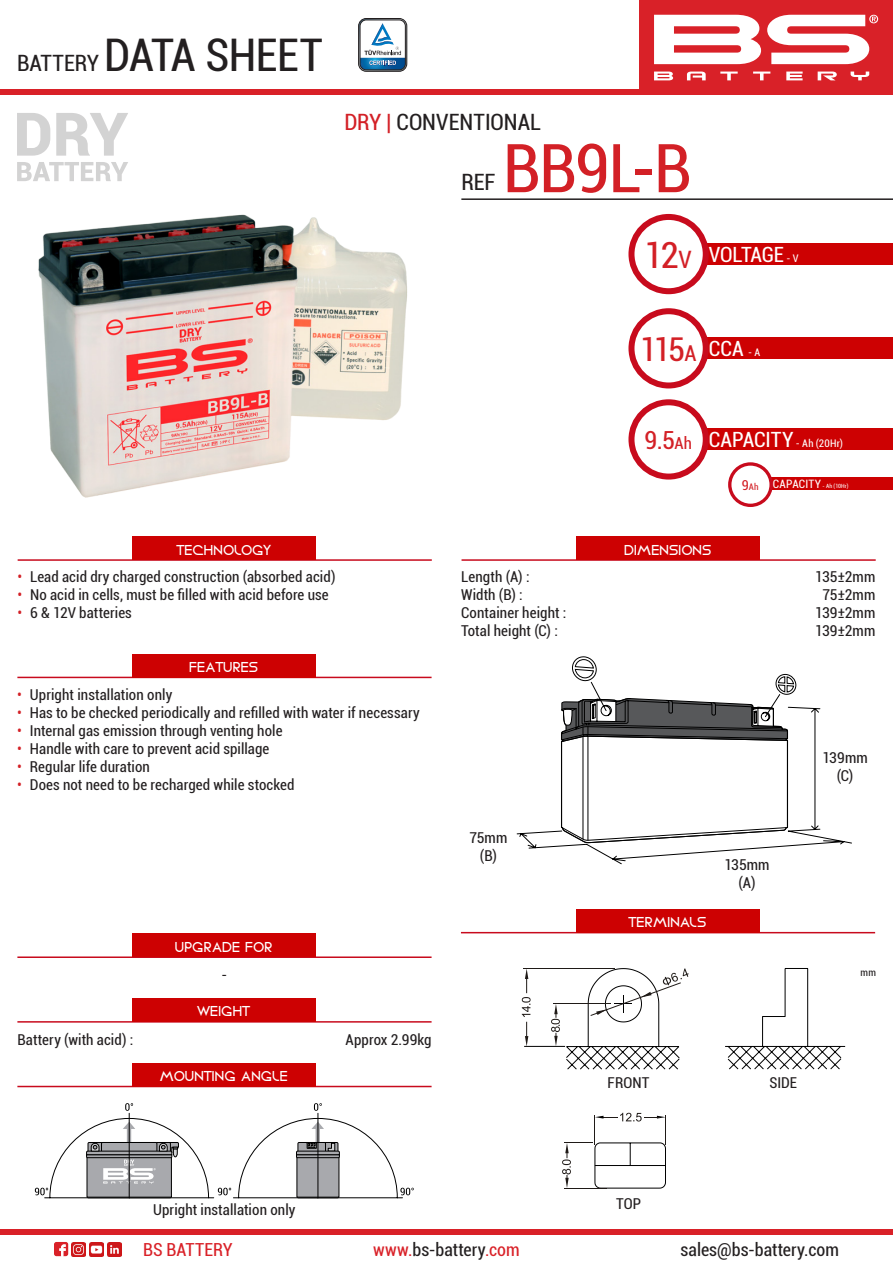
<style>
.page{position:relative;width:893px;height:1263px;background:#fff}
.page>*{position:absolute;margin:0;border:0;box-sizing:border-box;transform-origin:0 0}
.t1{font:condensed 67.5px "Roboto";color:#d32026}
.t2{font:condensed 45px "Roboto";letter-spacing:-.015em;color:#231f20}
.t3{font:condensed 36px "Roboto";color:#d32026}
.t4{font:condensed 32.85px "Roboto";color:#d32026}
.t5{font:condensed 24.9px "Roboto";color:#d32026}
.t6{font:condensed 22.5px "Roboto";letter-spacing:-.005em;color:#231f20}
.t7{font:condensed 21px "Roboto";letter-spacing:-.01em;color:#fff}
.t8{font:condensed 18px "Roboto";color:#231f20}
.t9{font:condensed 18px "Roboto";color:#d92128}
.t10{font:condensed 15px "Roboto";letter-spacing:.005em;color:#231f20}
.t11{font:10.5px "Circo";letter-spacing:.02em;color:#fff}
.t12{font:condensed 10.5px "Roboto";letter-spacing:.02em;color:#fff}
.t13{font:10.5px "Circo";color:#fff}
.t14{font:condensed 10.05px "Roboto";color:#231f20}
.t15{font:condensed 9.15px "Roboto";color:#d32026}
.t16{font:condensed 5.7px "Roboto";letter-spacing:.025em;color:#fff}
.s1{font-size:22.5px}
.s2{color:#d32026}
.s3{font-size:24px}
.s4{font-size:10.5px}
.s5{font-size:21.9px}
.s6{font-size:16.65px}
.s7{font-size:21px}
.s8{font-size:13.65px}
.s9{font-size:11.55px}
.s10{color:#d92128}
</style>
<div class="page">
<div style="left:0;top:89px;width:893px;height:6px;background:#d92128"></div>
<svg style="left:359px;top:18px;width:48px;height:53px"></svg>
<div style="left:0;top:1229px;width:893px;height:6px;background:#d92128"></div>
<div style="left:639px;top:0;width:254px;height:95px;background:#d92128"></div>
<svg style="left:654px;top:15px;width:224px;height:65px"></svg>
<svg style="left:54px;top:1242px;width:14px;height:14px"></svg>
<img style="left:72px;top:1242px;width:14px;height:14px">
<img style="left:107px;top:1242px;width:15px;height:14px">
<img style="left:90px;top:1242px;width:14px;height:14px">
<div style="left:707px;top:243px;width:186px;height:22px;background:#cd0102"></div>
<hr style="left:461px;top:198px;width:432px;height:2px;background:#231f20">
<div style="left:628px;top:214px;width:81px;height:80px;border:6px solid #c80b1d;border-radius:50%"></div>
<div style="left:707px;top:337px;width:186px;height:22px;background:#cd0102"></div>
<div style="left:628px;top:308px;width:81px;height:80px;border:6px solid #c80b1d;border-radius:50%"></div>
<div style="left:707px;top:429px;width:186px;height:21px;background:#cd0102"></div>
<div style="left:628px;top:399px;width:81px;height:81px;border:6px solid #c80b1d;border-radius:50%"></div>
<div style="left:772px;top:478px;width:121px;height:12px;background:#cd0102"></div>
<div style="left:728px;top:462px;width:45px;height:45px;border:3px solid #c80b1d;border-radius:50%"></div>
<hr style="left:18px;top:559px;width:414px;height:2px;background:#c80b1d">
<div style="left:133px;top:536px;width:183px;height:24px;background:#cd0102"></div>
<hr style="left:17px;top:677px;width:415px;height:1px;background:#c80b1d">
<div style="left:132px;top:654px;width:184px;height:23px;background:#cd0102"></div>
<hr style="left:461px;top:559px;width:415px;height:2px;background:#c80b1d">
<div style="left:577px;top:536px;width:183px;height:24px;background:#cd0102"></div>
<hr style="left:17px;top:956px;width:415px;height:2px;background:#c80b1d">
<div style="left:132px;top:933px;width:184px;height:24px;background:#cd0102"></div>
<hr style="left:17px;top:1021px;width:415px;height:1px;background:#c80b1d">
<div style="left:132px;top:998px;width:184px;height:24px;background:#cd0102"></div>
<hr style="left:461px;top:932px;width:414px;height:1px;background:#c80b1d">
<div style="left:576px;top:909px;width:183px;height:24px;background:#cd0102"></div>
<hr style="left:17px;top:1086px;width:415px;height:1px;background:#c80b1d">
<div style="left:132px;top:1063px;width:184px;height:23px;background:#cd0102"></div>
<svg style="left:125px;top:1103px;width:8px;height:8px"></svg>
<svg style="left:314px;top:1103px;width:8px;height:8px"></svg>
<hr style="left:318px;top:1113px;width:1px;height:85px;background:#000">
<svg style="left:35px;top:1118px;width:379px;height:80px"></svg>
<hr style="left:129px;top:1113px;width:1px;height:85px;background:#000">
<img style="left:38px;top:214px;width:369px;height:284px">
<svg style="left:517px;top:707px;width:335px;height:157px"></svg>
<svg style="left:560px;top:656px;width:236px;height:188px"></svg>
<svg style="left:566px;top:968px;width:123px;height:101px"></svg>
<hr style="left:524px;top:968px;width:91px;height:1px;background:#1f1a17">
<hr style="left:553px;top:1003px;width:58px;height:1px;background:#1f1a17">
<hr style="left:524px;top:1046px;width:41px;height:1px;background:#000">
<svg style="left:522px;top:968px;width:9px;height:78px"></svg>
<svg style="left:551px;top:1004px;width:9px;height:42px"></svg>
<svg style="left:725px;top:968px;width:120px;height:101px"></svg>
<svg style="left:562px;top:1113px;width:104px;height:75px"></svg>
<hr style="left:564px;top:1188px;width:42px;height:1px;background:#1f1a17">
<svg style="left:17px;top:113px;width:33px;height:43px"></svg>
<svg style="left:56px;top:113px;width:72px;height:43px"></svg>
<svg style="left:17px;top:162px;width:111px;height:19px"></svg>
<h2 class="t2" style="left:17px;top:24px;width:307px"><span class="s1">BATTERY</span> DATA SHEET</h2>
<p class="t6" style="left:344px;top:106px;width:198px"><span class="s2">DRY |</span> CONVENTIONAL</p>
<p class="t6" style="left:461px;top:166px;width:36px">REF</p>
<p class="t1" style="left:503px;top:121px;width:190px">BB9L-B</p>
<p class="t3" style="left:645px;top:230px;width:49px">12<span class="s3">V</span></p>
<p class="t7" style="left:709px;top:240px;width:91px">VOLTAGE <span class="s4">- V</span></p>
<p class="t4" style="left:640px;top:326px;width:58px">115<span class="s5">A</span></p>
<p class="t7" style="left:709px;top:334px;width:53px">CCA <span class="s4">- A</span></p>
<p class="t11" style="left:176px;top:545px;width:97px">TECHNOLOGY</p>
<p class="t10" style="left:17px;top:566px;width:320px"><span class="s2">•</span> Lead acid dry charged construction (absorbed acid)</p>
<p class="t10" style="left:17px;top:584px;width:313px"><span class="s2">•</span> No acid in cells, must be filled with acid before use</p>
<p class="t10" style="left:17px;top:602px;width:116px"><span class="s2">•</span> 6 &amp; 12V batteries</p>
<p class="t11" style="left:190px;top:662px;width:70px">FEATURES</p>
<p class="t5" style="left:644px;top:423px;width:49px">9.5<span class="s6">Ah</span></p>
<p class="t12" style="left:709px;top:436px;width:136px"><span class="s7">CAPACITY</span> - Ah (20Hr)</p>
<p class="t15" style="left:742px;top:480px;width:18px"><span class="s8">9</span>Ah</p>
<p class="t16" style="left:773px;top:482px;width:77px"><span class="s9">CAPACITY</span> - Ah (10Hr)</p>
<p class="t11" style="left:625px;top:545px;width:89px">DIMENSIONS</p>
<p class="t10" style="left:461px;top:566px;width:70px">Length (A) :</p>
<p class="t10" style="left:815px;top:566px;width:62px">135±2mm</p>
<p class="t10" style="left:461px;top:584px;width:63px">Width (B) :</p>
<p class="t10" style="left:822px;top:584px;width:54px">75±2mm</p>
<p class="t10" style="left:461px;top:602px;width:107px">Container height :</p>
<p class="t10" style="left:815px;top:602px;width:62px">139±2mm</p>
<p class="t10" style="left:461px;top:620px;width:98px">Total height (C) :</p>
<p class="t10" style="left:815px;top:620px;width:62px">139±2mm</p>
<p class="t10" style="left:17px;top:684px;width:157px"><span class="s2">•</span> Upright installation only</p>
<p class="t10" style="left:17px;top:702px;width:404px"><span class="s2">•</span> Has to be checked periodically and refilled with water if necessary</p>
<p class="t10" style="left:17px;top:720px;width:267px"><span class="s2">•</span> Internal gas emission through venting hole</p>
<p class="t10" style="left:17px;top:738px;width:254px"><span class="s2">•</span> Handle with care to prevent acid spillage</p>
<p class="t10" style="left:17px;top:756px;width:134px"><span class="s2">•</span> Regular life duration</p>
<p class="t10" style="left:17px;top:774px;width:279px"><span class="s2">•</span> Does not need to be recharged while stocked</p>
<p class="t11" style="left:176px;top:942px;width:99px">UPGRADE FOR</p>
<p class="t10" style="left:222px;top:964px;width:7px">-</p>
<p class="t11" style="left:197px;top:1007px;width:56px">WEIGHT</p>
<p class="t10" style="left:17px;top:1029px;width:117px">Battery (with acid) :</p>
<p class="t10" style="left:346px;top:1029px;width:88px">Approx 2.99kg</p>
<p class="t11" style="left:160px;top:1071px;width:130px">MOUNTING ANGLE</p>
<p class="t10" style="left:469px;top:827px;width:40px">75mm</p>
<p class="t10" style="left:480px;top:845px;width:18px">(B)</p>
<p class="t10" style="left:153px;top:1199px;width:144px">Upright installation only</p>
<p class="t13" style="left:628px;top:917px;width:80px">TERMINALS</p>
<p class="t10" style="left:724px;top:855px;width:47px">135mm</p>
<p class="t10" style="left:738px;top:873px;width:19px">(A)</p>
<p class="t10" style="left:822px;top:747px;width:47px">139mm</p>
<p class="t10" style="left:837px;top:765px;width:18px">(C)</p>
<p class="t14" style="left:860px;top:965px;width:17px">mm</p>
<p class="t10" style="left:608px;top:1072px;width:43px">FRONT</p>
<p class="t10" style="left:769px;top:1072px;width:29px">SIDE</p>
<p class="t10" style="left:616px;top:1193px;width:26px">TOP</p>
<p class="t9" style="left:143px;top:1237px;width:91px">BS BATTERY</p>
<p class="t8" style="left:373px;top:1237px;width:148px"><span class="s10">www.</span>bs-battery<span class="s10">.com</span></p>
<p class="t8" style="left:681px;top:1237px;width:160px">sales@bs-battery.com</p>
</div>
